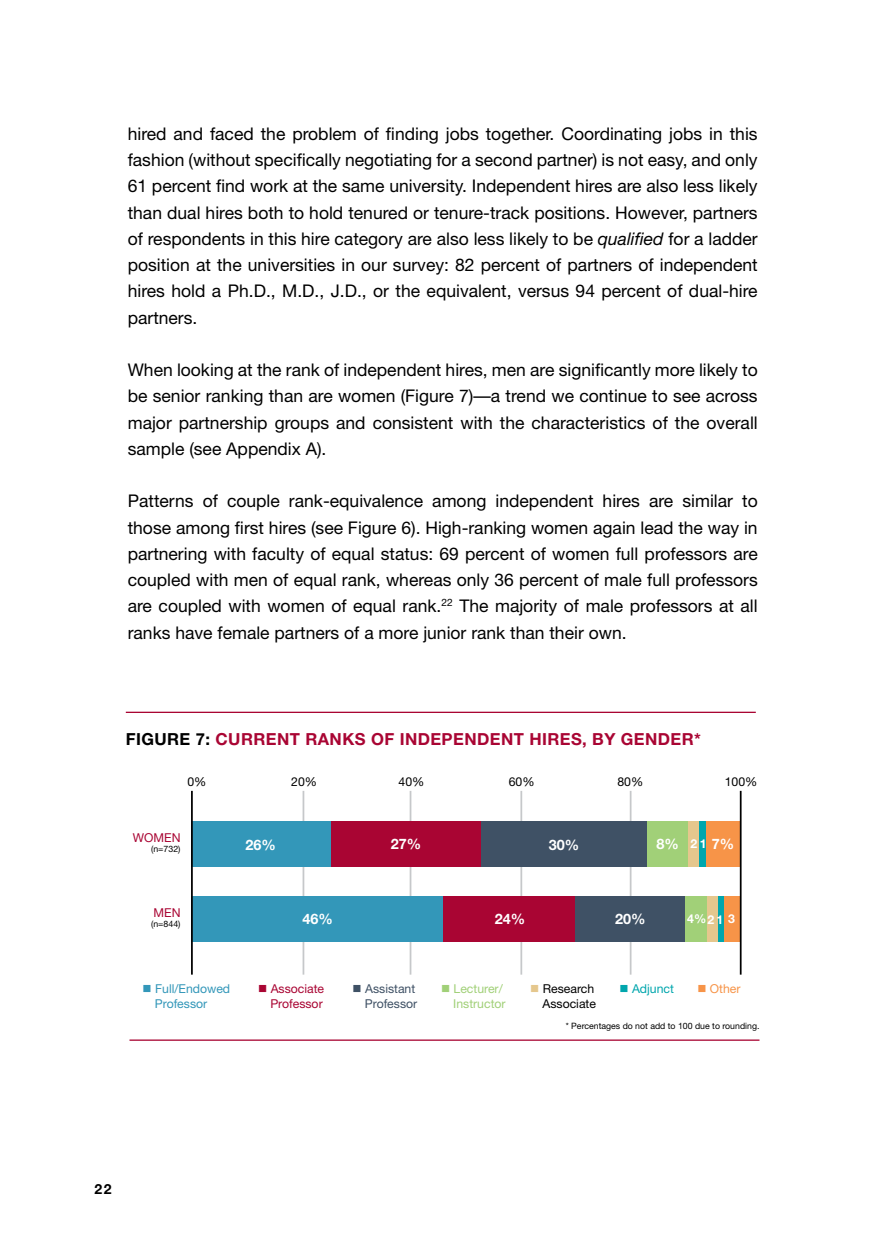
<style>
.page{position:relative;width:882px;height:1260px;background:#fff}
.page>*{position:absolute;margin:0;border:0;box-sizing:border-box;transform-origin:0 0}
.t1{font:17.5px/26.2px "Helvetica Neue";color:#000;text-align:justify}
.t2{font:700 16.62px "Helvetica Neue";letter-spacing:.025em;color:#a90533}
.t3{font:700 16.62px "Helvetica Neue";color:#000}
.t4{font:700 14.35px "Helvetica Neue";color:#fff}
.t5{font:700 14px "Helvetica Neue";color:#000}
.t6{font:12.25px/14.7px "Helvetica Neue";color:#000;text-align:right}
.t7{font:12.25px/14.7px "Helvetica Neue";color:#a90533;text-align:right}
.t8{font:12.25px "Helvetica Neue";color:#3397b9}
.t9{font:12.25px/14.7px "Helvetica Neue";color:#a1d078;text-align:right}
.t10{font:12.25px/14.7px "Helvetica Neue";color:#3f5165;text-align:right}
.t11{font:12.25px "Helvetica Neue";color:#00a6ad}
.t12{font:12.25px "Helvetica Neue";color:#f79448}
.t13{font:700 12.25px "Helvetica Neue";color:#fff}
.t14{font:8.75px "Helvetica Neue";color:#000}
.s1{font-style:italic}
.s2{color:#000}
.s3{font-size:12.25px}
.s4{color:#e5c78d}
</style>
<div class="page">
<hr style="left:126px;top:712px;width:630px;height:1px;background:#a90533">
<hr style="left:303px;top:791px;width:1px;height:184px;background:#c6c8ca">
<hr style="left:410px;top:791px;width:1px;height:184px;background:#c6c8ca">
<hr style="left:520px;top:791px;width:2px;height:184px;background:#c6c8ca">
<hr style="left:630px;top:791px;width:2px;height:184px;background:#c6c8ca">
<div style="left:191px;top:821px;width:141px;height:45px;background:#3397b9"></div>
<div style="left:331px;top:821px;width:151px;height:45px;background:#a90533"></div>
<div style="left:191px;top:897px;width:252px;height:45px;background:#3397b9"></div>
<div style="left:443px;top:897px;width:133px;height:45px;background:#a90533"></div>
<div style="left:481px;top:821px;width:166px;height:45px;background:#3f5165"></div>
<div style="left:576px;top:897px;width:110px;height:45px;background:#3f5165"></div>
<div style="left:723px;top:897px;width:18px;height:45px;background:#f79448"></div>
<div style="left:706px;top:821px;width:33px;height:45px;background:#f79448"></div>
<hr style="left:191px;top:791px;width:2px;height:184px;background:#000">
<hr style="left:740px;top:791px;width:2px;height:184px;background:#000">
<div style="left:717px;top:897px;width:6px;height:45px;background:#00a6ad"></div>
<div style="left:686px;top:897px;width:21px;height:45px;background:#a1d078"></div>
<div style="left:647px;top:821px;width:42px;height:45px;background:#a1d078"></div>
<div style="left:688px;top:821px;width:11px;height:45px;background:#e5c78d"></div>
<div style="left:699px;top:821px;width:7px;height:45px;background:#00a6ad"></div>
<div style="left:707px;top:897px;width:11px;height:45px;background:#e5c78d"></div>
<hr style="left:130px;top:1040px;width:630px;height:1px;background:#a90533">
<p class="t1" style="left:128px;top:120px;width:632px">hired and faced the problem of finding jobs together. Coordinating jobs in this fashion (without specifically negotiating for a second partner) is not easy, and only 61 percent find work at the same university. Independent hires are also less likely than dual hires both to hold tenured or tenure-track positions. However, partners of respondents in this hire category are also less likely to be <span class="s1">qualified</span> for a ladder position at the universities in our survey: 82 percent of partners of independent hires hold a Ph.D., M.D., J.D., or the equivalent, versus 94 percent of dual-hire partners.</p>
<p class="t1" style="left:128px;top:356px;width:632px">When looking at the rank of independent hires, men are significantly more likely to be senior ranking than are women (Figure 7)—a trend we continue to see across major partnership groups and consistent with the characteristics of the overall sample (see Appendix A).</p>
<p class="t1" style="left:128px;top:488px;width:632px">Patterns of couple rank-equivalence among independent hires are similar to those among first hires (see Figure 6). High-ranking women again lead the way in partnering with faculty of equal status: 69 percent of women full professors are coupled with men of equal rank, whereas only 36 percent of male full professors are coupled with women of equal rank.<sup>22</sup> The majority of male professors at all ranks have female partners of a more junior rank than their own.</p>
<p class="t3" style="left:126px;top:728px;width:22px">FIGURE</p>
<p class="t2" style="left:196px;top:728px;width:46px"><span class="s2">7:</span> CURRE</p>
<p class="t2" style="left:277px;top:728px;width:153px">NT RANKS OF INDEPE</p>
<p class="t2" style="left:464px;top:728px;width:89px">NDENT HIRES</p>
<p class="t2" style="left:582px;top:728px;width:89px">, BY GENDER</p>
<p class="t2" style="left:694px;top:728px;width:8px">*</p>
<p class="t6" style="left:187px;top:774px;width:21px">0%</p>
<p class="t6" style="left:291px;top:774px;width:27px">20%</p>
<p class="t6" style="left:399px;top:774px;width:27px">40%</p>
<p class="t6" style="left:509px;top:774px;width:27px">60%</p>
<p class="t6" style="left:618px;top:774px;width:27px">80%</p>
<p class="t6" style="left:725px;top:774px;width:34px">100%</p>
<p class="t7" style="left:133px;top:830px;width:22px">Women</p>
<p class="t14" style="left:151px;top:844px;width:31px">(n=732)</p>
<p class="t7" style="left:154px;top:905px;width:19px">Men</p>
<p class="t14" style="left:151px;top:919px;width:31px">(n=844)</p>
<p class="t4" style="left:246px;top:836px;width:32px">26 %</p>
<p class="t4" style="left:302px;top:910px;width:32px">46 %</p>
<p class="t4" style="left:391px;top:835px;width:32px">27 %</p>
<p class="t4" style="left:549px;top:836px;width:32px">30%</p>
<p class="t4" style="left:657px;top:835px;width:79px">8% <span class="s3">2 1</span> 7%</p>
<p class="t4" style="left:495px;top:910px;width:32px">24 %</p>
<p class="t4" style="left:615px;top:910px;width:32px">20%</p>
<p class="t13" style="left:687px;top:911px;width:49px">4%2 1 3</p>
<p class="t8" style="left:143px;top:982px;width:89px">■ Full/Endowed</p>
<p class="t12" style="left:697px;top:982px;width:45px">■ Other</p>
<p class="t8" style="left:155px;top:996px;width:54px">Professor</p>
<p class="t7" style="left:258px;top:981px;width:68px">■ Associate<br>Professor</p>
<p class="t10" style="left:353px;top:981px;width:66px">■ Assistant<br>Professor</p>
<p class="t9" style="left:441px;top:981px;width:66px">■ Lecturer/<br>Instructor</p>
<p class="t6" style="left:530px;top:981px;width:67px"><span class="s4">■</span> Research<br>Associate</p>
<p class="t11" style="left:620px;top:982px;width:56px">■ Adjunct</p>
<p class="t14" style="left:566px;top:1020px;width:195px">* Percentages do not add to 100 due to rounding.</p>
<p class="t5" style="left:94px;top:1180px;width:10px">22</p>
</div>
